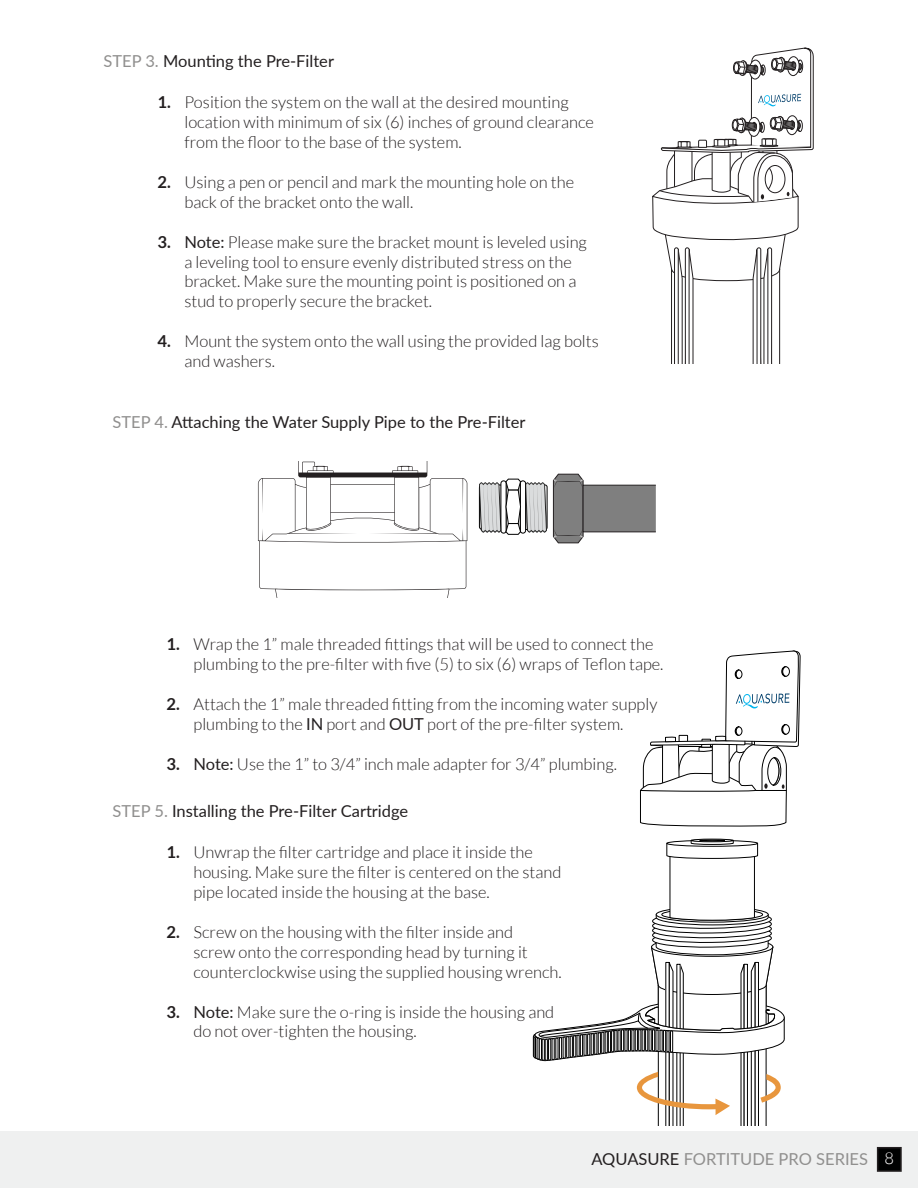
<style>
.page{position:relative;width:918px;height:1188px;background:#fff}
.page>*{position:absolute;margin:0;border:0;box-sizing:border-box;transform-origin:0 0}
.t1{font:300 16.5px/19.8px "Lato";color:#231f20}
.t2{font:16.5px "Lato";color:#231f20}
.t3{font:16.5px "Lato";color:#908f8e}
.s1{color:#908f8e}
.s2{font-weight:700}
.s3{font-weight:400}
.s4{color:#231f20}
.s5{font-weight:300;color:#fff}
</style>
<div class="page">
<div style="left:0;top:1131px;width:918px;height:57px;background:#eff0f0"></div>
<div style="left:878px;top:1148px;width:23px;height:23px;background:#000101"></div>
<div style="left:877px;top:1147px;width:25px;height:25px;border:2px solid #231f20"></div>
<svg style="left:258px;top:461px;width:209px;height:136px"></svg>
<div style="left:583px;top:485px;width:73px;height:47px;background:#7f7f7f;border:1px solid #231f20"></div>
<svg style="left:479px;top:473px;width:105px;height:70px"></svg>
<div style="left:691px;top:839px;width:43px;height:3px;border:1px solid #010101;border-radius:50%"></div>
<svg style="left:533px;top:840px;width:252px;height:286px"></svg>
<svg style="left:640px;top:650px;width:161px;height:177px"></svg>
<svg style="left:652px;top:47px;width:162px;height:317px"></svg>
<p class="t2" style="left:103px;top:49px;width:232px"><span class="s1">STEP 3.</span> Mounting the Pre-Filter</p>
<p class="t1" style="left:184px;top:93px;width:411px;text-indent:-27px"><span class="s2">1.</span> Position the system on the wall at the desired mounting location with minimum of six (6) inches of ground clearance from the floor to the base of the system.</p>
<p class="t1" style="left:184px;top:172px;width:391px;text-indent:-27px"><span class="s2">2.</span> Using a pen or pencil and mark the mounting hole on the back of the bracket onto the wall.</p>
<p class="t1" style="left:184px;top:232px;width:404px;text-indent:-27px"><span class="s2">3.</span> <span class="s3">Note:</span> Please make sure the bracket mount is leveled using a leveling tool to ensure evenly distributed stress on the bracket. Make sure the mounting point is positioned on a stud to properly secure the bracket.</p>
<p class="t1" style="left:184px;top:331px;width:416px;text-indent:-27px"><span class="s2">4.</span> Mount the system onto the wall using the provided lag bolts and washers.</p>
<p class="t2" style="left:113px;top:410px;width:415px"><span class="s1">STEP 4.</span> Attaching the Water Supply Pipe to the Pre-Filter</p>
<p class="t1" style="left:194px;top:635px;width:472px;text-indent:-27px"><span class="s2">1.</span> Wrap the 1” male threaded fittings that will be used to connect the plumbing to the pre-filter with five (5) to six (6) wraps of Teflon tape.</p>
<p class="t1" style="left:167px;top:695px;width:492px;text-align:center"><span class="s2">2.</span> Attach the 1” male threaded fitting from the incoming water supply plumbing to the <span class="s3">IN</span> port and <span class="s3">OUT</span> port of the pre-filter system.</p>
<p class="t1" style="left:166px;top:754px;width:452px"><span class="s2">3.</span> <span class="s3">Note:</span> Use the 1” to 3/4” inch male adapter for 3/4” plumbing.</p>
<p class="t2" style="left:113px;top:799px;width:297px"><span class="s1">STEP 5.</span> Installing the Pre-Filter Cartridge</p>
<p class="t1" style="left:193px;top:843px;width:370px;text-indent:-27px"><span class="s2">1.</span> Unwrap the filter cartridge and place it inside the housing. Make sure the filter is centered on the stand pipe located inside the housing at the base.</p>
<p class="t1" style="left:193px;top:922px;width:370px;text-indent:-27px"><span class="s2">2.</span> Screw on the housing with the filter inside and<br>screw onto the corresponding head by turning it counterclockwise using the supplied housing wrench.</p>
<p class="t1" style="left:193px;top:1002px;width:362px;text-indent:-27px"><span class="s2">3.</span> <span class="s3">Note:</span> Make sure the o-ring is inside the housing and do not over-tighten the housing.</p>
<p class="t3" style="left:591px;top:1147px;width:304px"><span class="s4">AQUASURE</span> FORTITUDE PRO SERIES <span class="s5">8</span></p>
</div>
